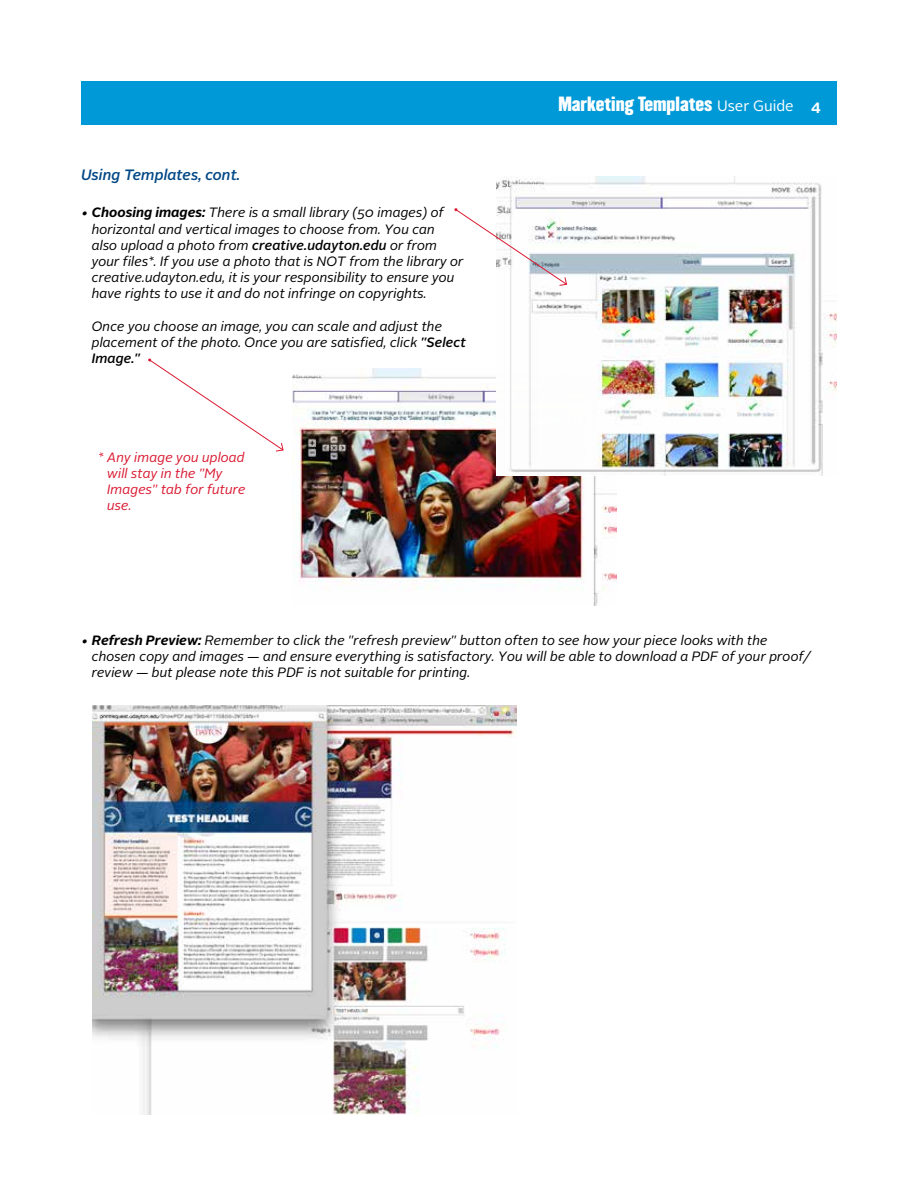
<style>
.page{position:relative;width:918px;height:1188px;background:#fff}
.page>*{position:absolute;margin:0;border:0;box-sizing:border-box;transform-origin:0 0}
.t1{font:18px "Champion Welterweight";color:#fff}
.t2{font:italic 500 15px "Alright Sans";color:#004785}
.t3{font:italic 13.5px/16.2px "Alright Sans";color:#000}
.t4{font:italic 13.5px/16.2px "Alright Sans";color:#da1a32}
.s1{font-weight:500}
.s2{font-weight:700}
.s3{font-family:"Alright Sans";font-size:15px}
.s4{font-family:"Alright Sans";font-weight:700;font-size:15px}
</style>
<div class="page">
<div style="left:81px;top:81px;width:756px;height:43px;background:#0099d8"></div>
<svg style="left:148px;top:358px;width:136px;height:94px"></svg>
<img style="left:292px;top:368px;width:325px;height:238px">
<img style="left:497px;top:176px;width:340px;height:299px">
<svg style="left:454px;top:208px;width:114px;height:78px"></svg>
<img style="left:93px;top:705px;width:423px;height:409px">
<p class="t2" style="left:81px;top:165px;width:161px">Using Templates, cont.</p>
<p class="t3" style="left:92px;top:205px;width:373px;text-indent:-11px"><span class="s1">•</span> <span class="s2">Choosing images:</span> There is a small library (50 images) of horizontal and vertical images to choose from. You can also upload a photo from <span class="s1">creative.udayton.edu</span> or from your files*. If you use a photo that is NOT from the library or creative.udayton.edu, it is your responsibility to ensure you have rights to use it and do not infringe on copyrights.</p>
<p class="t3" style="left:92px;top:318px;width:376px">Once you choose an image, you can scale and adjust the placement of the photo. Once you are satisfied, click <span class="s1">"Select<br>Image."</span></p>
<p class="t4" style="left:107px;top:449px;width:140px;text-indent:-9px">* Any image you upload will stay in the "My<br>Images" tab for future use.</p>
<p class="t1" style="left:558px;top:89px;width:264px">Marketing Templates <span class="s3">User Guide</span> <span class="s4">4</span></p>
<p class="t3" style="left:92px;top:632px;width:720px;text-indent:-11px"><span class="s1">•</span> <span class="s2">Refresh Preview:</span> Remember to click the "refresh preview" button often to see how your piece looks with the chosen copy and images — and ensure everything is satisfactory. You will be able to download a PDF of your proof/ review — but please note this PDF is not suitable for printing.</p>
</div>
